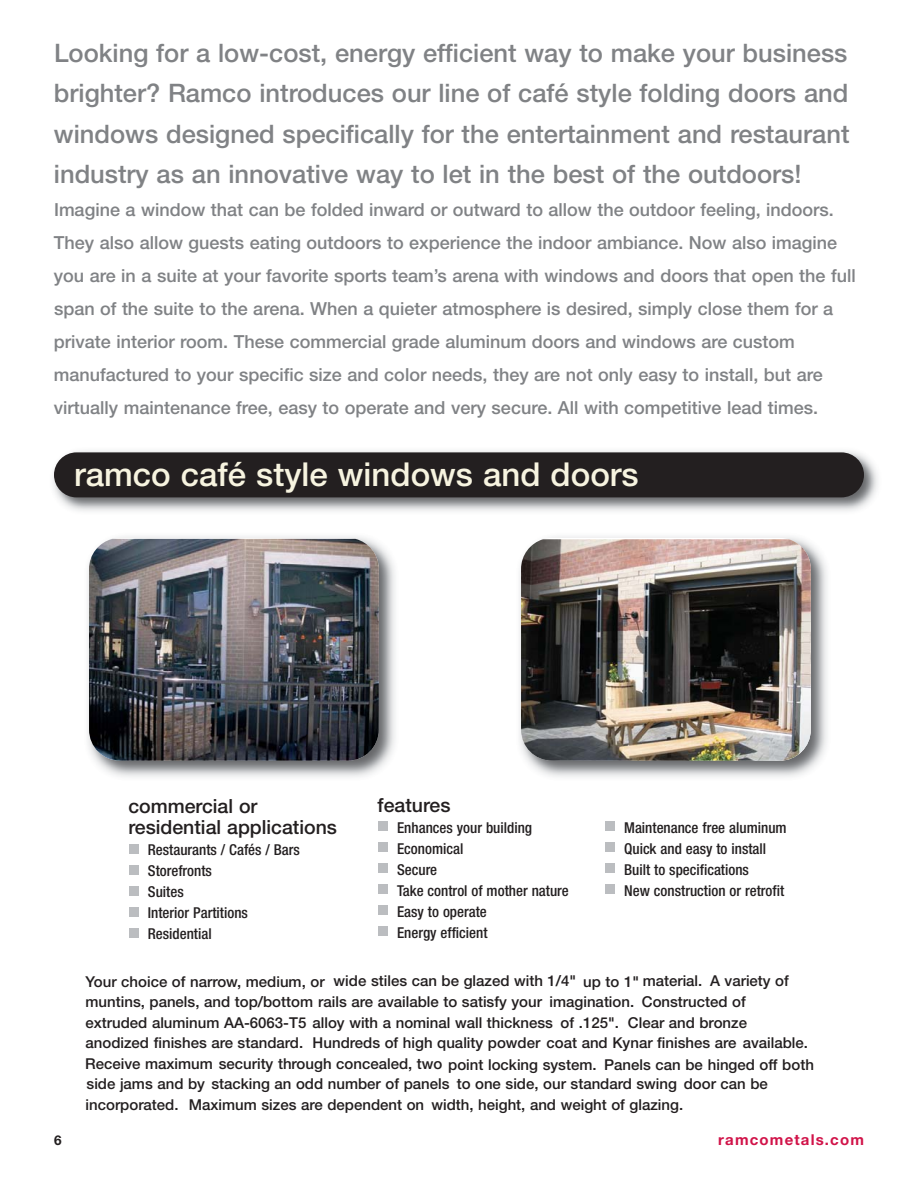
<style>
.page{position:relative;width:918px;height:1188px;background:#fff}
.page>*{position:absolute;margin:0;border:0;box-sizing:border-box;transform-origin:0 0}
.t1{font:500 33px "Helvetica Neue";color:#f7f4e0}
.t2{font:500 25.5px/40.5px "Helvetica Neue";color:#808285;text-align:justify}
.t3{font:500 19.5px/21px "Helvetica Neue";color:#231f20}
.t4{font:500 18px/33px "Helvetica Neue";color:#808285}
.t5{font:500 15px/21.1px "Helvetica Neue";color:#231f20}
.t6{font:500 condensed 15px/21px "Helvetica Neue";color:#231f20}
.t7{font:700 15px "Helvetica Neue";letter-spacing:.08em;color:#d11349}
.t8{font:700 13.5px "Helvetica Neue";color:#231f20}
</style>
<div class="page">
<img style="left:87px;top:536px;width:308px;height:241px">
<img style="left:89px;top:539px;width:290px;height:222px">
<img style="left:519px;top:536px;width:308px;height:241px">
<img style="left:521px;top:539px;width:290px;height:222px">
<div style="left:129px;top:844px;width:10px;height:10px;background:#bbbdc0"></div>
<div style="left:129px;top:865px;width:10px;height:10px;background:#bbbdc0"></div>
<div style="left:129px;top:886px;width:10px;height:10px;background:#bbbdc0"></div>
<div style="left:129px;top:907px;width:10px;height:10px;background:#bbbdc0"></div>
<div style="left:129px;top:928px;width:10px;height:10px;background:#bbbdc0"></div>
<div style="left:378px;top:821px;width:10px;height:10px;background:#bbbdc0"></div>
<div style="left:378px;top:842px;width:10px;height:10px;background:#bbbdc0"></div>
<div style="left:378px;top:863px;width:10px;height:10px;background:#bbbdc0"></div>
<div style="left:378px;top:884px;width:10px;height:10px;background:#bbbdc0"></div>
<div style="left:378px;top:905px;width:10px;height:10px;background:#bbbdc0"></div>
<div style="left:378px;top:926px;width:10px;height:10px;background:#bbbdc0"></div>
<div style="left:605px;top:822px;width:10px;height:9px;background:#bbbdc0"></div>
<div style="left:605px;top:843px;width:10px;height:9px;background:#bbbdc0"></div>
<div style="left:605px;top:864px;width:10px;height:9px;background:#bbbdc0"></div>
<div style="left:605px;top:885px;width:10px;height:9px;background:#bbbdc0"></div>
<img style="left:53px;top:451px;width:825px;height:60px">
<div style="left:54px;top:452px;width:810px;height:45px;background:#231f20;border-radius:22px"></div>
<p class="t2" style="left:54px;top:35px;width:797px">Looking for a low-cost, energy efficient way to make your business brighter? Ramco introduces our line of café style folding doors and windows designed specifically for the entertainment and restaurant industry as an innovative way to let in the best of the outdoors!</p>
<p class="t4" style="left:54px;top:195px;width:803px">Imagine a window that can be folded inward or outward to allow the outdoor feeling, indoors.<br>They also allow guests eating outdoors to experience the indoor ambiance. Now also imagine you are in a suite at your favorite sports team’s arena with windows and doors that open the full span of the suite to the arena. When a quieter atmosphere is desired, simply close them for a private interior room. These commercial grade aluminum doors and windows are custom manufactured to your specific size and color needs, they are not only easy to install, but are virtually maintenance free, easy to operate and very secure. All with competitive lead times.</p>
<h1 class="t1" style="left:74px;top:463px;width:566px">ramco café style windows and doors</h1>
<h3 class="t3" style="left:128px;top:797px;width:210px">commercial or residential applications</h3>
<p class="t6" style="left:148px;top:841px;width:154px">Restaurants / Cafés / Bars<br>Storefronts<br>Suites<br>Interior Partitions<br>Residential</p>
<h3 class="t3" style="left:378px;top:796px;width:74px">features</h3>
<p class="t6" style="left:397px;top:818px;width:173px">Enhances your building<br>Economical<br>Secure<br>Take control of mother nature<br>Easy to operate<br>Energy efficient</p>
<p class="t6" style="left:624px;top:818px;width:164px">Maintenance free aluminum<br>Quick and easy to install<br>Built to specifications<br>New construction or retrofit</p>
<p class="t5" style="left:86px;top:971px;width:705px">Your choice of narrow, medium, or wide stiles can be glazed with 1/4" up to 1" material. A variety of muntins, panels, and top/bottom rails are available to satisfy your imagination. Constructed of extruded aluminum AA-6063-T5 alloy with a nominal wall thickness of .125". Clear and bronze</p>
<p class="t5" style="left:85px;top:1033px;width:730px;line-height:21.8px">anodized finishes are standard. Hundreds of high quality powder coat and Kynar finishes are available.<br>Receive maximum security through concealed, two point locking system. Panels can be hinged off both</p>
<p class="t5" style="left:86px;top:1075px;width:684px">side jams and by stacking an odd number of panels to one side, our standard swing door can be incorporated. Maximum sizes are dependent on width, height, and weight of glazing.</p>
<p class="t8" style="left:54px;top:1135px;width:9px">6</p>
<p class="t7" style="left:718px;top:1134px;width:147px">ramcometals.com</p>
</div>
